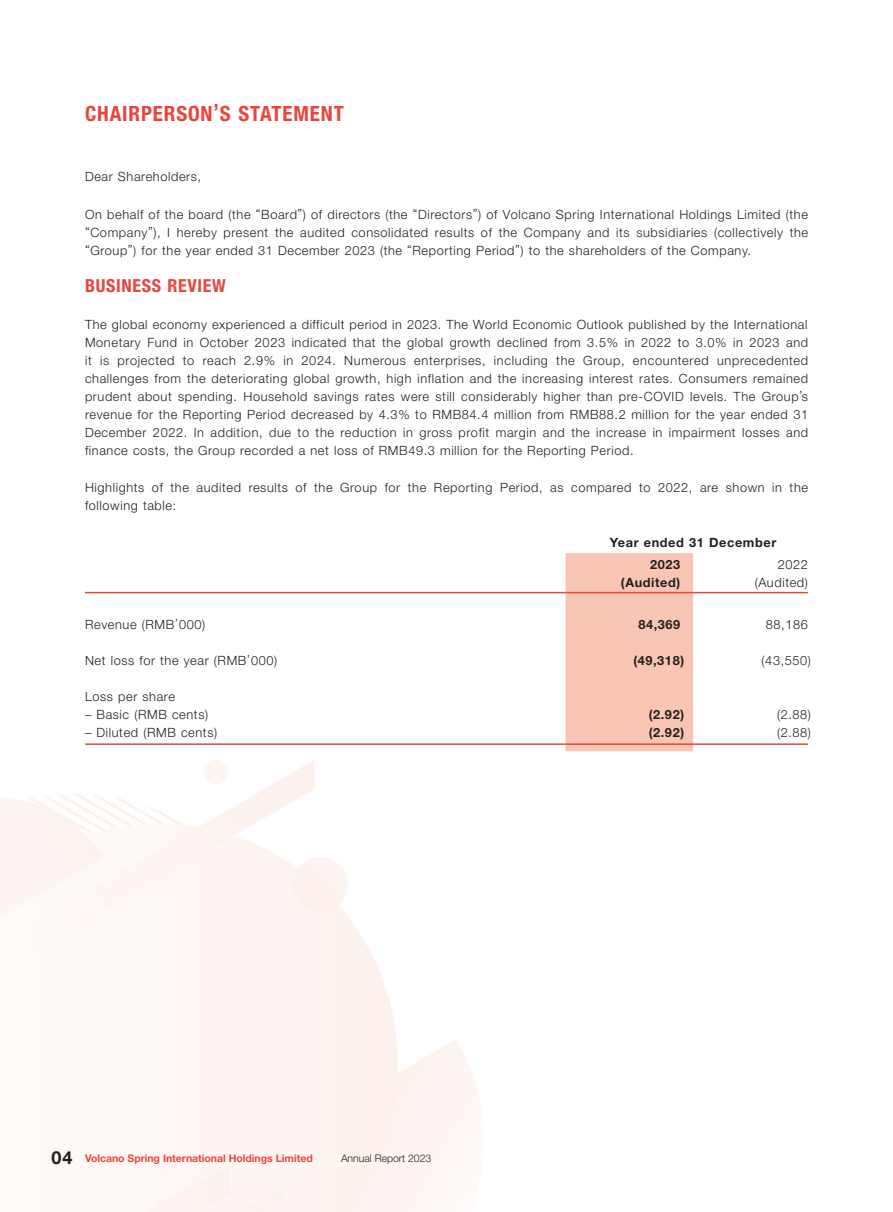
<style>
.page{position:relative;width:893px;height:1212px;background:#fff}
.page>*{position:absolute;margin:0;border:0;box-sizing:border-box;transform-origin:0 0}
.t1{font:700 condensed 21px "Helvetica Neue LT Std";letter-spacing:.04em;color:#e9453c}
.t2{font:700 condensed 18px "Helvetica Neue LT Std";letter-spacing:.04em;color:#e9453c}
.t3{font:300 12.75px/18px "Helvetica Neue LT Std";letter-spacing:.05em;color:#231f20;text-align:justify}
.t4{font:700 12.75px/22.2px "Helvetica Neue LT Std";letter-spacing:.05em;color:#231f20}
.t5{font:700 10.5px "Helvetica Neue LT Std";letter-spacing:-.005em;color:#e9453c}
.t6{font:300 10.5px "Helvetica Neue LT Std";letter-spacing:-.005em;color:#231f20}
.s1{font-size:18px;color:#231f20}
</style>
<div class="page">
<div style="left:566px;top:553px;width:127px;height:198px;background:#f9c5b4"></div>
<hr style="left:85px;top:592px;width:481px;height:1px;background:#e9453c">
<hr style="left:566px;top:592px;width:127px;height:1px;background:#e9453c">
<hr style="left:693px;top:592px;width:115px;height:1px;background:#e9453c">
<hr style="left:85px;top:743px;width:481px;height:2px;background:#e9453c">
<hr style="left:566px;top:743px;width:127px;height:2px;background:#e9453c">
<hr style="left:693px;top:743px;width:115px;height:2px;background:#e9453c">
<h1 class="t1" style="left:85px;top:100px;width:260px">CHAIRPERSON’S STATEMENT</h1>
<p class="t3" style="left:85px;top:168px;width:118px">Dear Shareholders,</p>
<p class="t3" style="left:85px;top:205px;width:725px">On behalf of the board (the “Board”) of directors (the “Directors”) of Volcano Spring International Holdings Limited (the “Company”), I hereby present the audited consolidated results of the Company and its subsidiaries (collectively the “Group”) for the year ended 31 December 2023 (the “Reporting Period”) to the shareholders of the Company.</p>
<h2 class="t2" style="left:85px;top:274px;width:142px">BUSINESS REVIEW</h2>
<p class="t3" style="left:85px;top:315px;width:725px">The global economy experienced a difficult period in 2023. The World Economic Outlook published by the International Monetary Fund in October 2023 indicated that the global growth declined from 3.5% in 2022 to 3.0% in 2023 and it is projected to reach 2.9% in 2024. Numerous enterprises, including the Group, encountered unprecedented challenges from the deteriorating global growth, high inflation and the increasing interest rates. Consumers remained prudent about spending. Household savings rates were still considerably higher than pre-COVID levels. The Group’s revenue for the Reporting Period decreased by 4.3% to RMB84.4 million from RMB88.2 million for the year ended 31<br>December 2022. In addition, due to the reduction in gross profit margin and the increase in impairment losses and finance costs, the Group recorded a net loss of RMB49.3 million for the Reporting Period.</p>
<p class="t3" style="left:85px;top:478px;width:724px">Highlights of the audited results of the Group for the Reporting Period, as compared to 2022, are shown in the following table:</p>
<p class="t4" style="left:650px;top:531px;width:128px;text-indent:-40px">Year ended 31 December<br>2023</p>
<p class="t3" style="left:778px;top:556px;width:32px">2022</p>
<p class="t4" style="left:621px;top:571px;width:61px">(Audited)</p>
<p class="t3" style="left:755px;top:574px;width:55px">(Audited)</p>
<p class="t3" style="left:85px;top:615px;width:122px">Revenue (RMB’000)</p>
<p class="t4" style="left:638px;top:613px;width:44px">84,369</p>
<p class="t3" style="left:766px;top:615px;width:44px">88,186</p>
<p class="t3" style="left:85px;top:651px;width:194px">Net loss for the year (RMB’000)</p>
<p class="t4" style="left:633px;top:649px;width:52px">(49,318)</p>
<p class="t3" style="left:762px;top:651px;width:51px">(43,550)</p>
<p class="t3" style="left:85px;top:687px;width:91px">Loss per share</p>
<p class="t3" style="left:85px;top:705px;width:125px">– Basic (RMB cents)</p>
<p class="t4" style="left:649px;top:703px;width:37px">(2.92)</p>
<p class="t3" style="left:777px;top:705px;width:36px">(2.88)</p>
<p class="t3" style="left:85px;top:723px;width:134px">– Diluted (RMB cents)</p>
<p class="t4" style="left:649px;top:721px;width:37px">(2.92)</p>
<p class="t3" style="left:777px;top:723px;width:36px">(2.88)</p>
<p class="t5" style="left:51px;top:1151px;width:263px"><span class="s1">04</span> Volcano Spring International Holdings Limited</p>
<p class="t6" style="left:341px;top:1152px;width:92px">Annual Report 2023</p>
</div>
